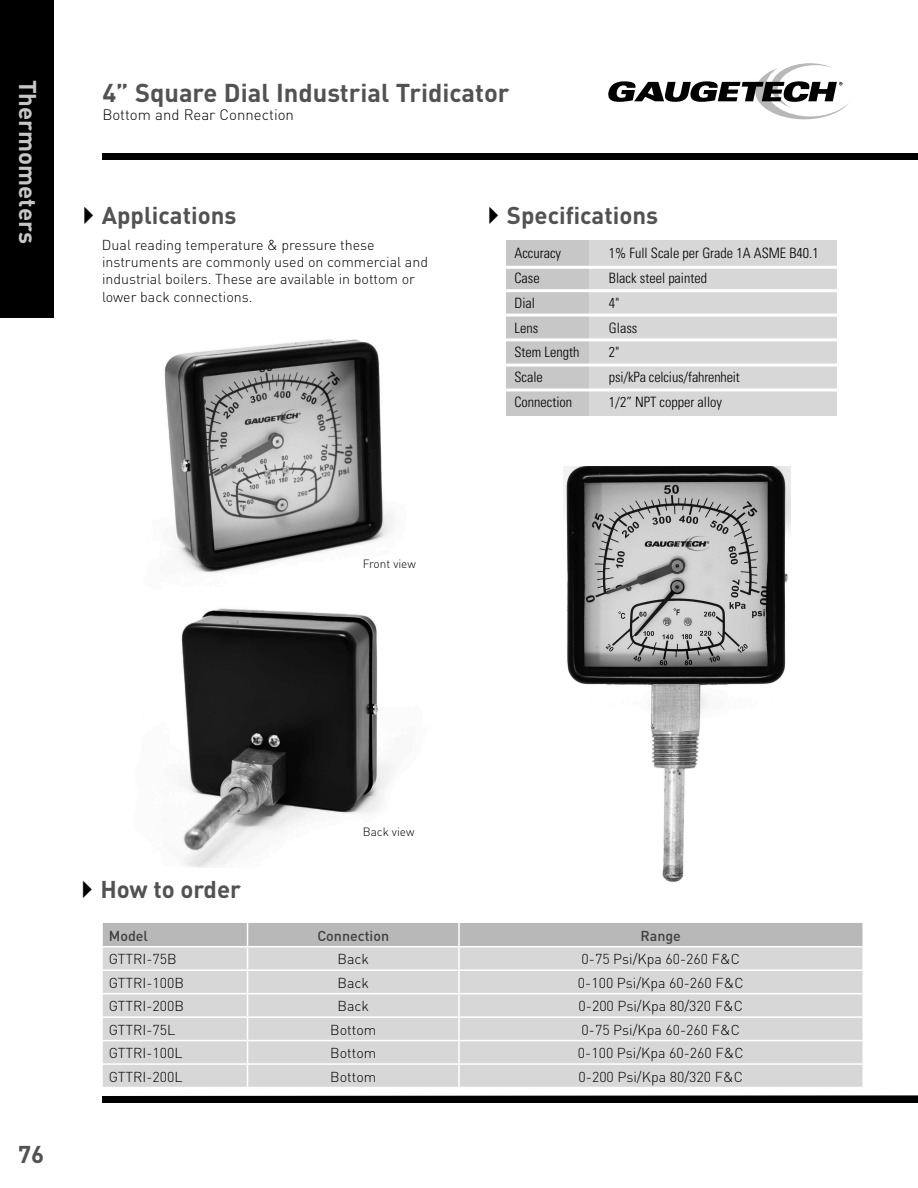
<style>
.page{position:relative;width:918px;height:1188px;background:#fff}
.page>*{position:absolute;margin:0;border:0;box-sizing:border-box;transform-origin:0 0}
.t1{font:700 25.5px "DIN";color:#525252}
.t2{font:700 24px "DIN";color:#525252}
.t3{font:700 24px "DIN";color:#c7c7c7}
.t4{font:300 15px "DIN";color:#000}
.t5{font:300 14.25px/17.1px "DIN";color:#000}
.t6{font:300 condensed 14.25px "Univers";color:#000}
.t7{font:500 14.25px "DIN";color:#3f3f3f}
.t8{font:300 11.85px "DIN";color:#000}
</style>
<div class="page">
<svg style="left:608px;top:63px;width:241px;height:56px"></svg>
<div style="left:0;top:0;width:54px;height:318px;background:#000"></div>
<div style="left:102px;top:153px;width:816px;height:7px;background:#000"></div>
<div style="left:102px;top:1096px;width:816px;height:6px;background:#000"></div>
<div style="left:507px;top:240px;width:330px;height:175px;background:#d7d7d7"></div>
<div style="left:507px;top:240px;width:82px;height:175px;background:#c7c7c7"></div>
<hr style="left:504px;top:266px;width:337px;height:3px;background:#fff">
<hr style="left:504px;top:289px;width:337px;height:3px;background:#fff">
<hr style="left:504px;top:314px;width:337px;height:3px;background:#fff">
<hr style="left:504px;top:338px;width:337px;height:3px;background:#fff">
<hr style="left:504px;top:364px;width:337px;height:3px;background:#fff">
<hr style="left:504px;top:388px;width:337px;height:3px;background:#fff">
<svg style="left:103px;top:923px;width:759px;height:164px;background:#d4d4d4"></svg>
<hr style="left:459px;top:1063px;width:403px;height:2px;background:#fff">
<hr style="left:458px;top:1065px;width:2px;height:22px;background:#fff">
<img style="left:164px;top:339px;width:229px;height:234px">
<img style="left:181px;top:608px;width:211px;height:259px">
<img style="left:564px;top:467px;width:227px;height:415px">
<h2 class="t3" style="left:44px;top:80px;width:165px;rotate:90deg">Thermometers</h2>
<h1 class="t1" style="left:102px;top:76px;width:409px">4” Square Dial Industrial Tridicator</h1>
<p class="t4" style="left:102px;top:106px;width:193px">Bottom and Rear Connection</p>
<h2 class="t2" style="left:102px;top:200px;width:136px">Applications</h2>
<p class="t5" style="left:102px;top:236px;width:328px">Dual reading temperature &amp; pressure these instruments are commonly used on commercial and industrial boilers. These are available in bottom or lower back connections.</p>
<p class="t8" style="left:363px;top:557px;width:55px">Front view</p>
<h2 class="t2" style="left:507px;top:200px;width:153px">Specifications</h2>
<p class="t6" style="left:514px;top:245px;width:48px">Accuracy</p>
<p class="t6" style="left:609px;top:245px;width:211px">1% Full Scale per Grade 1A ASME B40.1</p>
<p class="t6" style="left:514px;top:270px;width:27px">Case</p>
<p class="t6" style="left:609px;top:270px;width:100px">Black steel painted</p>
<p class="t6" style="left:514px;top:294px;width:22px">Dial</p>
<p class="t6" style="left:609px;top:294px;width:12px">4"</p>
<p class="t6" style="left:514px;top:319px;width:25px">Lens</p>
<p class="t6" style="left:609px;top:319px;width:30px">Glass</p>
<p class="t6" style="left:514px;top:344px;width:66px">Stem Length</p>
<p class="t6" style="left:609px;top:344px;width:12px">2"</p>
<p class="t6" style="left:514px;top:369px;width:30px">Scale</p>
<p class="t6" style="left:609px;top:369px;width:132px">psi/kPa celcius/fahrenheit</p>
<p class="t6" style="left:514px;top:393px;width:59px">Connection</p>
<p class="t6" style="left:609px;top:393px;width:115px">1/2” NPT copper alloy</p>
<h2 class="t2" style="left:18px;top:1139px;width:28px">76</h2>
<h2 class="t2" style="left:100px;top:873px;width:142px">How to order</h2>
<p class="t8" style="left:363px;top:824px;width:53px">Back view</p>
<p class="t7" style="left:109px;top:926px;width:41px">Model</p>
<p class="t7" style="left:317px;top:926px;width:73px">Connection</p>
<p class="t7" style="left:641px;top:926px;width:42px">Range</p>
<p class="t5" style="left:109px;top:950px;width:69px">GTTRI-75B</p>
<p class="t5" style="left:337px;top:950px;width:33px">Back</p>
<p class="t5" style="left:582px;top:950px;width:160px">0-75 Psi/Kpa 60-260 F&amp;C</p>
<p class="t5" style="left:109px;top:974px;width:77px">GTTRI-100B</p>
<p class="t5" style="left:337px;top:974px;width:33px">Back</p>
<p class="t5" style="left:578px;top:974px;width:167px">0-100 Psi/Kpa 60-260 F&amp;C</p>
<p class="t5" style="left:109px;top:997px;width:77px">GTTRI-200B</p>
<p class="t5" style="left:337px;top:997px;width:33px">Back</p>
<p class="t5" style="left:579px;top:997px;width:166px">0-200 Psi/Kpa 80/320 F&amp;C</p>
<p class="t5" style="left:109px;top:1021px;width:68px">GTTRI-75L</p>
<p class="t5" style="left:330px;top:1021px;width:48px">Bottom</p>
<p class="t5" style="left:582px;top:1021px;width:160px">0-75 Psi/Kpa 60-260 F&amp;C</p>
<p class="t5" style="left:109px;top:1044px;width:75px">GTTRI-100L</p>
<p class="t5" style="left:330px;top:1044px;width:48px">Bottom</p>
<p class="t5" style="left:578px;top:1044px;width:167px">0-100 Psi/Kpa 60-260 F&amp;C</p>
<p class="t5" style="left:109px;top:1068px;width:75px">GTTRI-200L</p>
<p class="t5" style="left:330px;top:1068px;width:48px">Bottom</p>
<p class="t5" style="left:579px;top:1068px;width:166px">0-200 Psi/Kpa 80/320 F&amp;C</p>
</div>
